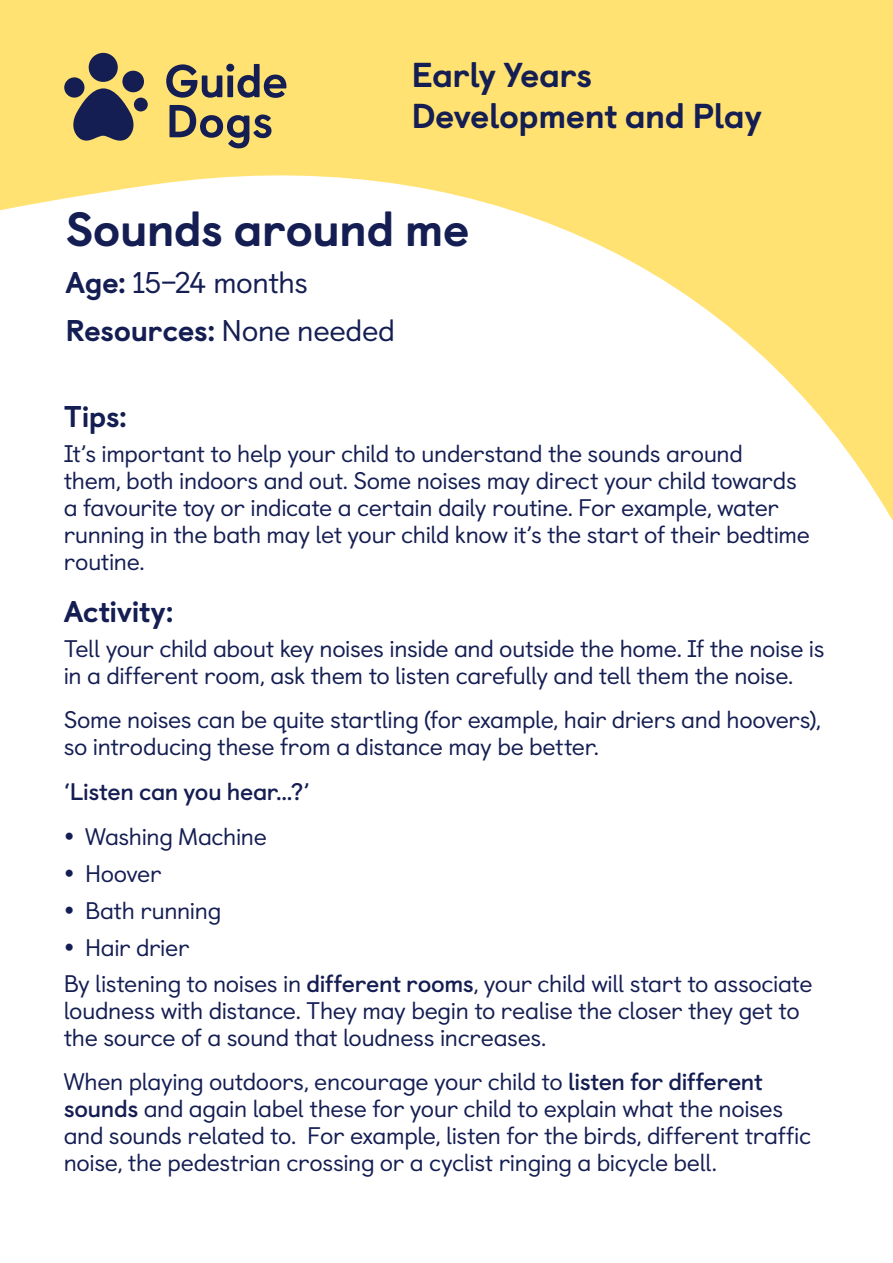
<style>
.page{position:relative;width:893px;height:1263px;background:#fff}
.page>*{position:absolute;margin:0;border:0;box-sizing:border-box;transform-origin:0 0}
.t1{font:800 48px "Castledown";letter-spacing:-.02em;color:#151e53}
.t2{font:800 34.5px/41.4px "Castledown";letter-spacing:-.02em;color:#151e53}
.t3{font:800 30px "Castledown";letter-spacing:-.015em;color:#151e53}
.t4{font:30px "Castledown";letter-spacing:-.025em;color:#151e53}
.Bullets{font:24px/27px "Castledown";letter-spacing:-.02em;color:#151e53}
.t5{font:700 24px "Castledown";letter-spacing:-.02em;color:#151e53}
.s1{font-weight:800}
.s2{font-weight:400}
.s3{font-weight:700}
</style>
<div class="page">
<div style="left:0;top:0;width:893px;height:590px;background:#ffe271"></div>
<svg style="left:0;top:148px;width:893px;height:442px;fill:#fff"></svg>
<svg style="left:166px;top:64px;width:56px;height:34px"></svg>
<div style="left:227px;top:75px;width:6px;height:22px;background:#151e53"></div>
<div style="left:226px;top:64px;width:8px;height:8px;background:#151e53;border-radius:50%"></div>
<svg style="left:237px;top:64px;width:49px;height:34px"></svg>
<svg style="left:169px;top:105px;width:102px;height:43px"></svg>
<div style="left:64px;top:77px;width:20px;height:21px;background:#151e53;border-radius:50%"></div>
<div style="left:89px;top:53px;width:29px;height:29px;background:#151e53;border-radius:50%"></div>
<div style="left:122px;top:71px;width:22px;height:21px;background:#151e53;border-radius:50%"></div>
<div style="left:134px;top:98px;width:14px;height:13px;background:#151e53;border-radius:50%"></div>
<svg style="left:72px;top:88px;width:63px;height:53px"></svg>
<h1 class="t2" style="left:411px;top:51px;width:352px">Early Years<br>Development and Play</h1>
<h2 class="t1" style="left:66px;top:190px;width:406px">Sounds around me</h2>
<h2 class="t4" style="left:66px;top:260px;width:244px"><span class="s1">Age:</span> 15–24 months</h2>
<h2 class="t3" style="left:66px;top:306px;width:331px">Resources: <span class="s2">None needed</span></h2>
<h2 class="t3" style="left:64px;top:392px;width:65px">Tips:</h2>
<p class="Bullets" style="left:64px;top:438px;width:748px">It’s important to help your child to understand the sounds around<br>them, both indoors and out. Some noises may direct your child towards a favourite toy or indicate a certain daily routine. For example, water running in the bath may let your child know it’s the start of their bedtime routine.</p>
<h2 class="t3" style="left:64px;top:587px;width:111px">Activity:</h2>
<p class="Bullets" style="left:64px;top:633px;width:762px">Tell your child about key noises inside and outside the home. If the noise is in a different room, ask them to listen carefully and tell them the noise.</p>
<p class="Bullets" style="left:64px;top:704px;width:759px">Some noises can be quite startling (for example, hair driers and hoovers), so introducing these from a distance may be better.</p>
<p class="t5" style="left:64px;top:772px;width:248px">‘Listen can you hear...?’</p>
<p class="Bullets" style="left:85px;top:821px;width:184px">Washing Machine</p>
<p class="Bullets" style="left:85px;top:858px;width:78px">Hoover</p>
<p class="Bullets" style="left:85px;top:895px;width:138px">Bath running</p>
<p class="Bullets" style="left:85px;top:932px;width:106px">Hair drier</p>
<p class="Bullets" style="left:64px;top:967px;width:750px">By listening to noises in <span class="s3">different rooms</span>, your child will start to associate loudness with distance. They may begin to realise the closer they get to the source of a sound that loudness increases.</p>
<p class="Bullets" style="left:64px;top:1065px;width:749px">When playing outdoors, encourage your child to <span class="s3">listen for different sounds</span> and again label these for your child to explain what the noises and sounds related to. For example, listen for the birds, different traffic noise, the pedestrian crossing or a cyclist ringing a bicycle bell.</p>
</div>
